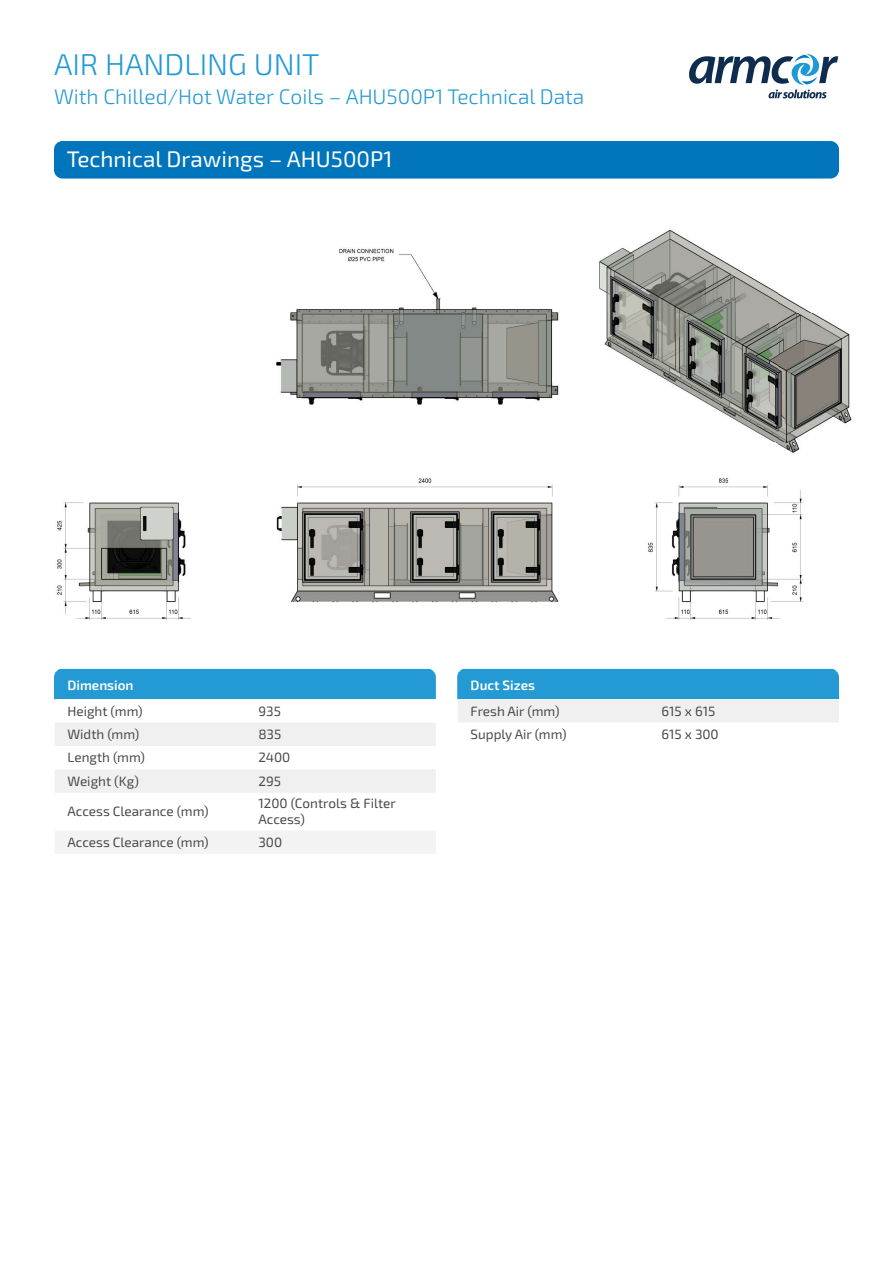
<style>
.page{position:relative;width:893px;height:1263px;background:#fff}
.page>*{position:absolute;margin:0;border:0;box-sizing:border-box;transform-origin:0 0}
.t1{font:300 30px "Exo 2";color:#249ad5}
.Standfirst-White{font:22.5px "Exo 2";color:#fff}
.t2{font:300 21px "Exo 2";color:#249ad5}
.t3{font:13.5px/25.8px "Exo 2";color:#4a4a49}
.s1{font-weight:600;color:#fff}
</style>
<div class="page">
<img style="left:276px;top:230px;width:576px;height:212px">
<img style="left:56px;top:442px;width:747px;height:178px">
<div style="left:54px;top:141px;width:785px;height:38px;background:#0075bc;border-radius:9px"></div>
<div style="left:55px;top:669px;width:381px;height:30px;background:#249ad5"></div>
<svg style="left:55px;top:723px;width:381px;height:70px"></svg>
<div style="left:55px;top:831px;width:381px;height:22px;background:#f3f3f3"></div>
<hr style="left:54px;top:669px;width:192px;height:1px;background:#249ad5">
<hr style="left:54px;top:670px;width:2px;height:29px;background:#249ad5">
<svg style="left:458px;top:670px;width:381px;height:52px"></svg>
<hr style="left:457px;top:669px;width:192px;height:1px;background:#249ad5">
<hr style="left:457px;top:670px;width:2px;height:29px;background:#249ad5">
<hr style="left:649px;top:669px;width:190px;height:1px;background:#249ad5">
<svg style="left:689px;top:54px;width:149px;height:45px"></svg>
<h3 class="t1" style="left:54px;top:47px;width:267px">AIR HANDLING UNIT</h3>
<h4 class="t2" style="left:54px;top:84px;width:532px">With Chilled/Hot Water Coils – AHU500P1 Technical Data</h4>
<p class="Standfirst-White" style="left:67px;top:146px;width:327px">Technical Drawings – AHU500P1</p>
<p class="t3" style="left:68px;top:672px;width:77px"><span class="s1">Dimension<br></span>Height (mm)</p>
<p class="t3" style="left:258px;top:698px;width:24px">935</p>
<p class="t3" style="left:471px;top:672px;width:90px"><span class="s1">Duct Sizes<br></span>Fresh Air (mm)</p>
<p class="t3" style="left:662px;top:698px;width:55px">615 x 615</p>
<p class="t3" style="left:68px;top:722px;width:73px">Width (mm)</p>
<p class="t3" style="left:258px;top:722px;width:24px">835</p>
<p class="t3" style="left:68px;top:745px;width:79px">Length (mm)</p>
<p class="t3" style="left:258px;top:745px;width:33px">2400</p>
<p class="t3" style="left:68px;top:768px;width:73px">Weight (Kg)</p>
<p class="t3" style="left:258px;top:768px;width:24px">295</p>
<p class="t3" style="left:68px;top:799px;width:143px">Access Clearance (mm)</p>
<p class="t3" style="left:258px;top:796px;width:139px;line-height:16.2px">1200 (Controls &amp; Filter<br>Access)</p>
<p class="t3" style="left:68px;top:829px;width:143px">Access Clearance (mm)</p>
<p class="t3" style="left:258px;top:829px;width:25px">300</p>
<p class="t3" style="left:471px;top:722px;width:98px">Supply Air (mm)</p>
<p class="t3" style="left:662px;top:722px;width:59px">615 x 300</p>
</div>
